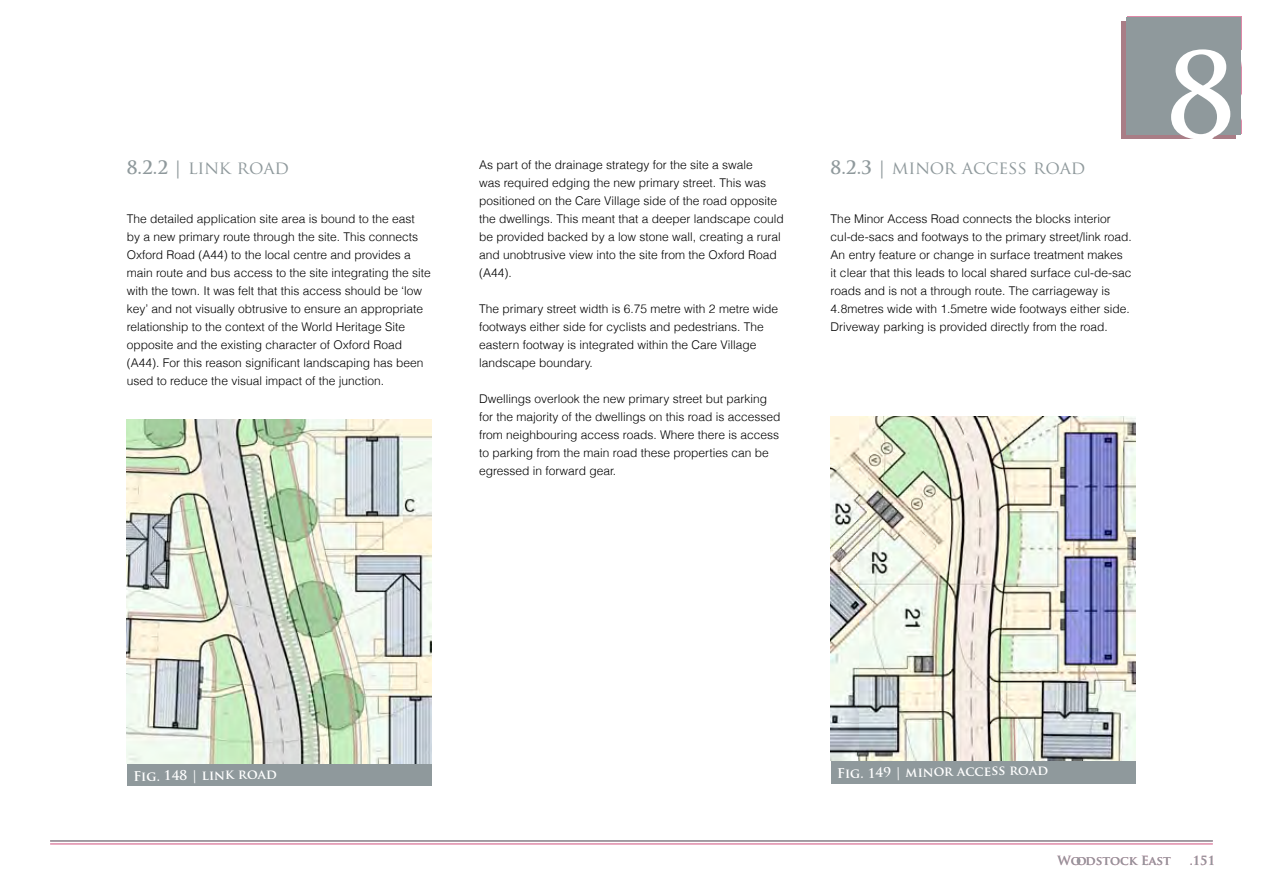
<style>
.page{position:relative;width:1263px;height:893px;background:#fff}
.page>*{position:absolute;margin:0;border:0;box-sizing:border-box;transform-origin:0 0}
.t1{font:700 114.75px "Trajan Pro";color:#fff}
.t2{font:18px "Trajan Pro";color:#8f999c}
.t3{font:700 13.05px "Trajan Pro";color:#fff}
.t4{font:700 12.3px "Trajan Pro";color:#8f999c}
.t5{font:300 12px/18px "Helvetica";color:#000}
.s1{font-weight:700}
</style>
<div class="page">
<hr style="left:50px;top:840px;width:1163px;height:2px;background:#8f999c">
<hr style="left:50px;top:844px;width:1163px;height:1px;background:#df89a8">
<div style="left:127px;top:764px;width:305px;height:22px;background:#8f999c"></div>
<img style="left:127px;top:419px;width:305px;height:345px">
<div style="left:831px;top:761px;width:304px;height:22px;background:#8f999c"></div>
<img style="left:831px;top:416px;width:304px;height:345px">
<div style="left:1121px;top:21px;width:114px;height:118px;background:#a97d86"></div>
<div style="left:1126px;top:17px;width:115px;height:117px;background:#8f999c"></div>
<h2 class="t2" style="left:127px;top:156px;width:164px"><span class="s1">8.2.2 |</span> LINK ROAD</h2>
<p class="t5" style="left:127px;top:209px;width:305px">The detailed application site area is bound to the east by a new primary route through the site. This connects Oxford Road (A44) to the local centre and provides a main route and bus access to the site integrating the site with the town. It was felt that this access should be ‘low key’ and not visually obtrusive to ensure an appropriate relationship to the context of the World Heritage Site opposite and the existing character of Oxford Road (A44). For this reason significant landscaping has been used to reduce the visual impact of the junction.</p>
<p class="t5" style="left:479px;top:155px;width:306px">As part of the drainage strategy for the site a swale<br>was required edging the new primary street. This was positioned on the Care Village side of the road opposite the dwellings. This meant that a deeper landscape could be provided backed by a low stone wall, creating a rural and unobtrusive view into the site from the Oxford Road (A44).</p>
<p class="t5" style="left:479px;top:299px;width:300px">The primary street width is 6.75 metre with 2 metre wide footways either side for cyclists and pedestrians. The eastern footway is integrated within the Care Village landscape boundary.</p>
<p class="t5" style="left:479px;top:389px;width:303px">Dwellings overlook the new primary street but parking for the majority of the dwellings on this road is accessed from neighbouring access roads. Where there is access to parking from the main road these properties can be egressed in forward gear.</p>
<h2 class="t2" style="left:831px;top:156px;width:256px"><span class="s1">8.2.3 |</span> MINOR ACCESS ROAD</h2>
<p class="t5" style="left:831px;top:209px;width:303px">The Minor Access Road connects the blocks interior cul-de-sacs and footways to the primary street/link road.<br>An entry feature or change in surface treatment makes<br>it clear that this leads to local shared surface cul-de-sac roads and is not a through route. The carriageway is 4.8metres wide with 1.5metre wide footways either side.<br>Driveway parking is provided directly from the road.</p>
<h1 class="t1" style="left:1166px;top:24px;width:89px">875</h1>
<p class="t3" style="left:133px;top:768px;width:145px;rotate:-1deg">Fig. 148 | link road</p>
<p class="t3" style="left:837px;top:765px;width:212px;rotate:-1deg">Fig. 149 | minor access road</p>
<p class="t4" style="left:1057px;top:853px;width:115px">Woodstock East</p>
<p class="t4" style="left:1190px;top:853px;width:27px">.151</p>
</div>
